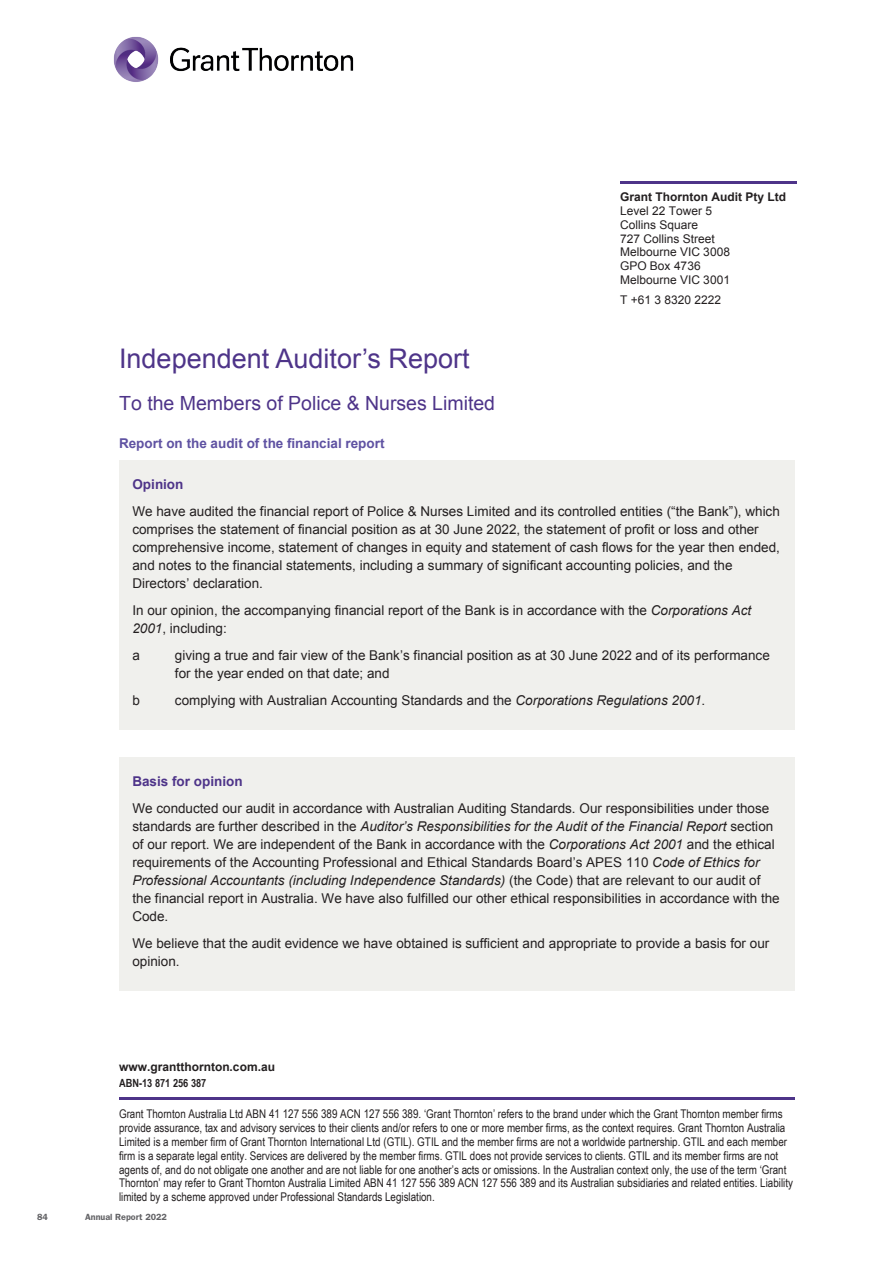
<style>
.page{position:relative;width:893px;height:1263px;background:#fff}
.page>*{position:absolute;margin:0;border:0;box-sizing:border-box;transform-origin:0 0}
.t1{font:27px "Arial";color:#4e3489}
.t2{font:19.5px "Arial";color:#4e3489}
.t3{font:13.5px/18px "Arial";color:#231f20}
.t4{font:700 13.5px "Arial";color:#5f52a2}
.t5{font:700 13.5px "Arial";color:#4e3489}
.t6{font:12px/13.8px "Arial Narrow";letter-spacing:.005em;color:#231f20}
.t7{font:12px/13.8px "Arial";color:#231f20}
.t8{font:700 12px "Arial";color:#231f20}
.t9{font:700 11.25px "Arial Narrow";color:#231f20}
.t10{font:600 9px "ITC Franklin Gothic Std";color:#636366}
.s1{font-style:italic}
</style>
<div class="page">
<img style="left:113px;top:36px;width:240px;height:46px">
<hr style="left:620px;top:182px;width:177px;height:2px;background:#4e3489">
<hr style="left:119px;top:1097px;width:676px;height:2px;background:#4e3489">
<div style="left:119px;top:460px;width:675px;height:270px;background:#f0f0ed"></div>
<div style="left:119px;top:757px;width:675px;height:234px;background:#f0f0ed"></div>
<p class="t8" style="left:620px;top:189px;width:167px">Grant Thornton Audit Pty Ltd</p>
<p class="t7" style="left:620px;top:204px;width:111px">Level 22 Tower 5<br>Collins Square<br>727 Collins Street<br>Melbourne VIC 3008<br>GPO Box 4736<br>Melbourne VIC 3001</p>
<p class="t7" style="left:620px;top:293px;width:103px">T +61 3 8320 2222</p>
<h1 class="t1" style="left:119px;top:341px;width:352px">Independent Auditor’s Report</h1>
<h2 class="t2" style="left:119px;top:391px;width:378px">To the Members of Police &amp; Nurses Limited</h2>
<p class="t4" style="left:119px;top:435px;width:267px">Report on the audit of the financial report</p>
<p class="t5" style="left:132px;top:475px;width:53px">Opinion</p>
<p class="t3" style="left:132px;top:502px;width:649px">We have audited the financial report of Police &amp; Nurses Limited and its controlled entities (“the Bank”), which comprises the statement of financial position as at 30 June 2022, the statement of profit or loss and other comprehensive income, statement of changes in equity and statement of cash flows for the year then ended, and notes to the financial statements, including a summary of significant accounting policies, and the Directors’ declaration.</p>
<p class="t3" style="left:132px;top:601px;width:620px">In our opinion, the accompanying financial report of the Bank is in accordance with the <span class="s1">Corporations Act<br>2001</span>, including:</p>
<p class="t3" style="left:132px;top:646px;width:9px">a</p>
<p class="t3" style="left:175px;top:646px;width:596px">giving a true and fair view of the Bank’s financial position as at 30 June 2022 and of its performance for the year ended on that date; and</p>
<p class="t3" style="left:132px;top:691px;width:9px">b</p>
<p class="t3" style="left:175px;top:691px;width:532px">complying with Australian Accounting Standards and the <span class="s1">Corporations Regulations 2001</span>.</p>
<p class="t5" style="left:132px;top:772px;width:112px">Basis for opinion</p>
<p class="t3" style="left:132px;top:799px;width:649px">We conducted our audit in accordance with Australian Auditing Standards. Our responsibilities under those standards are further described in the <span class="s1">Auditor’s Responsibilities for the Audit of the Financial Report</span> section of our report. We are independent of the Bank in accordance with the <span class="s1">Corporations Act 2001</span> and the ethical requirements of the Accounting Professional and Ethical Standards Board’s APES 110 <span class="s1">Code of Ethics for Professional Accountants (including Independence Standards)</span> (the Code) that are relevant to our audit of the financial report in Australia. We have also fulfilled our other ethical responsibilities in accordance with the Code.</p>
<p class="t3" style="left:132px;top:934px;width:638px">We believe that the audit evidence we have obtained is sufficient and appropriate to provide a basis for our opinion.</p>
<p class="t8" style="left:119px;top:1059px;width:157px">www.grantthornton.com.au</p>
<p class="t9" style="left:119px;top:1075px;width:89px">ABN-13 871 256 387</p>
<p class="t6" style="left:119px;top:1107px;width:675px">Grant Thornton Australia Ltd ABN 41 127 556 389 ACN 127 556 389. ‘Grant Thornton’ refers to the brand under which the Grant Thornton member firms provide assurance, tax and advisory services to their clients and/or refers to one or more member firms, as the context requires. Grant Thornton Australia Limited is a member firm of Grant Thornton International Ltd (GTIL). GTIL and the member firms are not a worldwide partnership. GTIL and each member firm is a separate legal entity. Services are delivered by the member firms. GTIL does not provide services to clients. GTIL and its member firms are not agents of, and do not obligate one another and are not liable for one another’s acts or omissions. In the Australian context only, the use of the term ‘Grant Thornton’ may refer to Grant Thornton Australia Limited ABN 41 127 556 389 ACN 127 556 389 and its Australian subsidiaries and related entities. Liability limited by a scheme approved under Professional Standards Legislation.</p>
<p class="t10" style="left:37px;top:1212px;width:12px">84</p>
<p class="t10" style="left:85px;top:1212px;width:83px">Annual Report 2022</p>
</div>
